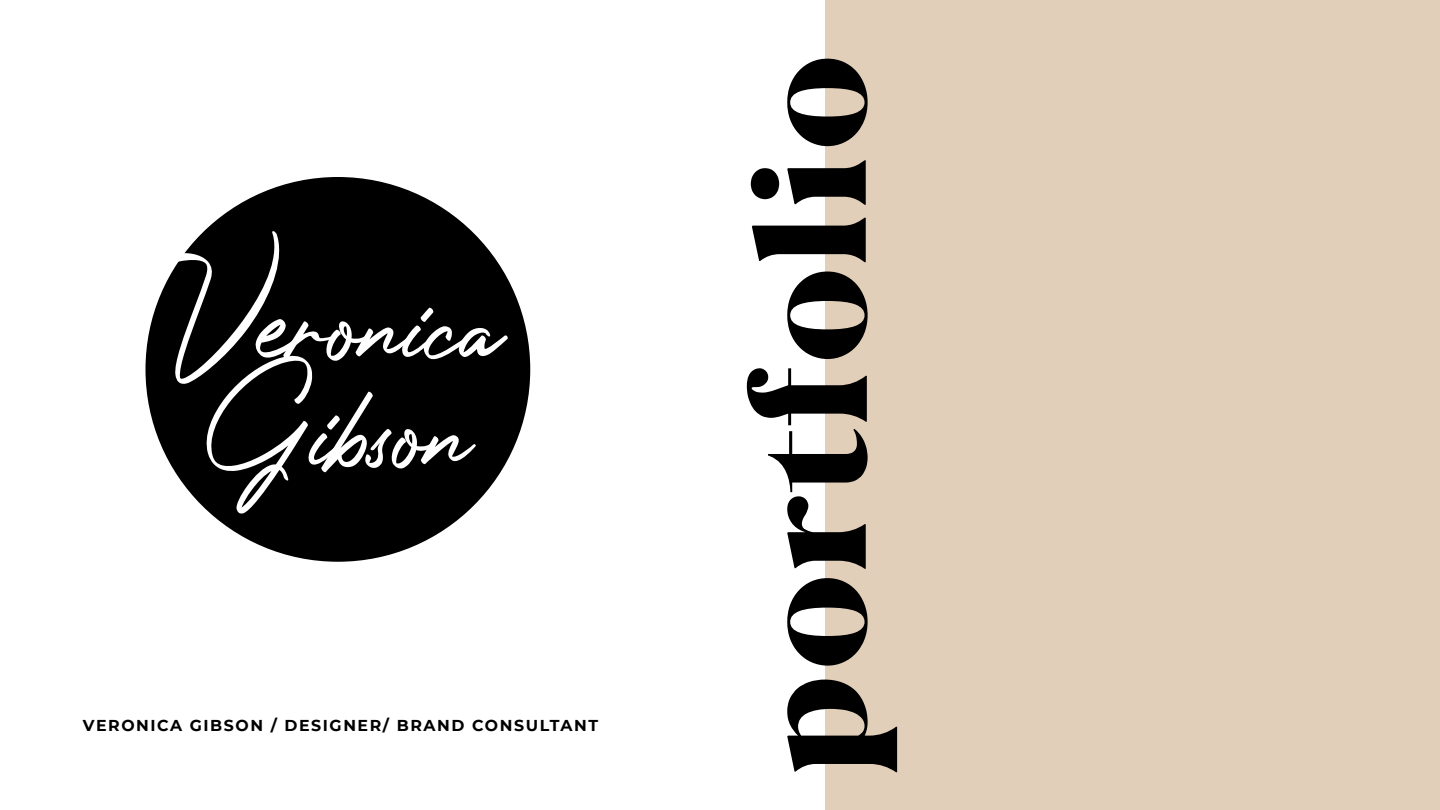
<style>
.page{position:relative;width:1440px;height:810px;background:#fff}
.page>*{position:absolute;margin:0;border:0;box-sizing:border-box;transform-origin:0 0}
.t1{font:155.18px "Avalanche";color:#000}
.t2{font:142.88px/107.7px "Photograph Signature";color:#fff}
.t3{font:700 15.75px "Montserrat";letter-spacing:.1em;color:#000}
</style>
<div class="page">
<div style="left:825px;top:0;width:615px;height:810px;background:#e2cfba"></div>
<div style="left:146px;top:177px;width:384px;height:385px;background:#000;border-radius:50%"></div>
<h2 class="t2" style="left:172px;top:266px;width:333px">Veronica<br>Gibson</h2>
<p class="t3" style="left:83px;top:714px;width:517px">VERONICA GIBSON / DESIGNER/ BRAND CONSULTANT</p>
<h1 class="t1" style="left:700px;top:776px;width:724px;rotate:-90deg">portfolio</h1>
</div>
